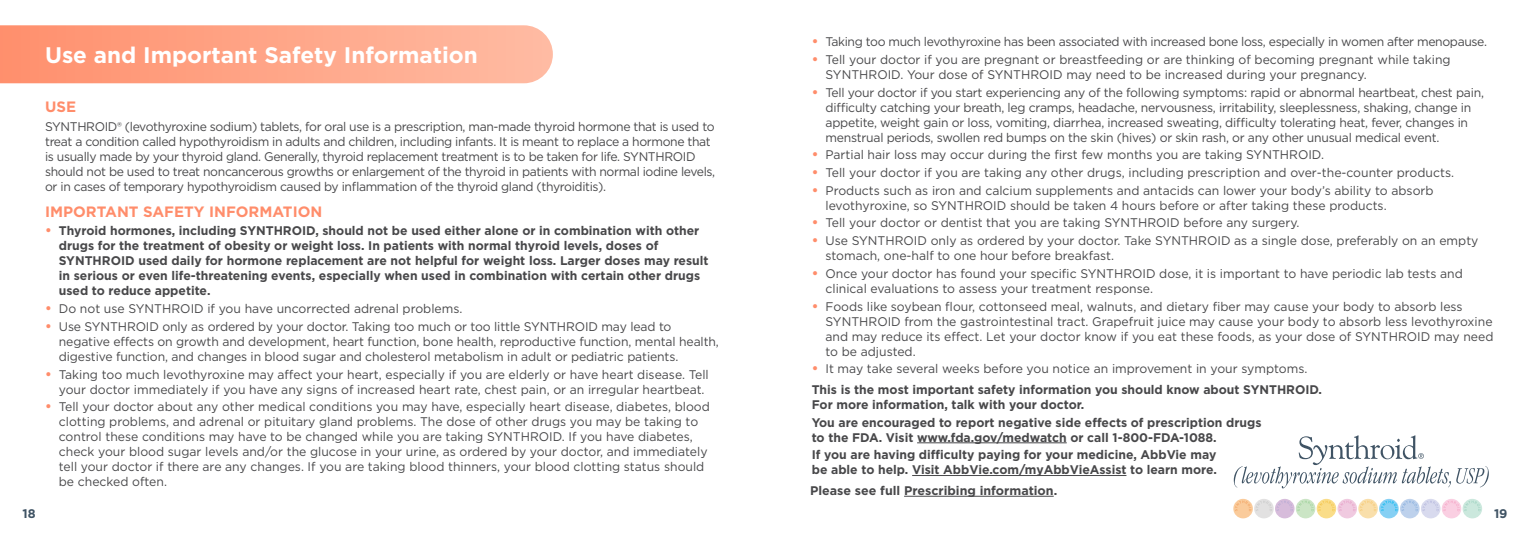
<style>
.page{position:relative;width:1530px;height:540px;background:#fff}
.page>*{position:absolute;margin:0;border:0;box-sizing:border-box;transform-origin:0 0}
.t1{font:700 22.5px "Gotham";color:#fff}
.t2{font:700 15px "Gotham";color:#ff8d6b}
.t3{font:12.5px/15px "Gotham";letter-spacing:-.01em;color:#48484a}
.t4{font:700 12.5px/15px "Gotham";color:#48484a}
.t5{font:12.5px/15px "Gotham";letter-spacing:-.03em;color:#48484a}
.t6{font:700 12.5px "Gotham";color:#3f5364}
.s1{font-size:13.75px;color:#ff8d6b}
.s2{font-weight:700;font-size:13.75px;color:#ff8d6b}
.s3{font-weight:400}
</style>
<div class="page">
<div style="left:1233px;top:499px;width:20px;height:19px;background:#facb9b;border-radius:50%"></div>
<div style="left:1254px;top:499px;width:20px;height:19px;background:#e2e1e1;border-radius:50%"></div>
<div style="left:1275px;top:499px;width:20px;height:19px;background:#d7bcdb;border-radius:50%"></div>
<div style="left:1296px;top:499px;width:19px;height:19px;background:#cbe5c5;border-radius:50%"></div>
<div style="left:1317px;top:499px;width:19px;height:19px;background:#fadd89;border-radius:50%"></div>
<div style="left:1337px;top:499px;width:20px;height:19px;background:#f0cae0;border-radius:50%"></div>
<div style="left:1358px;top:499px;width:20px;height:19px;background:#f9dfab;border-radius:50%"></div>
<div style="left:1379px;top:499px;width:20px;height:19px;background:#86d0f4;border-radius:50%"></div>
<div style="left:1400px;top:499px;width:20px;height:19px;background:#bdd1ec;border-radius:50%"></div>
<div style="left:1421px;top:499px;width:19px;height:19px;background:#d8daee;border-radius:50%"></div>
<div style="left:1442px;top:499px;width:19px;height:19px;background:#facfe2;border-radius:50%"></div>
<div style="left:1463px;top:499px;width:19px;height:19px;background:#cbe8dd;border-radius:50%"></div>
<svg style="left:1235px;top:501px;width:246px;height:10px"></svg>
<svg style="left:1234px;top:435px;width:255px;height:53px"></svg>
<svg style="left:0;top:25px;width:553px;height:58px;background:#ffa689"></svg>
<hr style="left:917px;top:443px;width:150px;height:1px;background:#48484a">
<hr style="left:912px;top:475px;width:214px;height:1px;background:#48484a">
<hr style="left:904px;top:496px;width:150px;height:1px;background:#48484a">
<h1 class="t1" style="left:45px;top:40px;width:434px">Use and Important Safety Information</h1>
<p class="t2" style="left:45px;top:97px;width:32px">USE</p>
<p class="t5" style="left:45px;top:118px;width:672px">SYNTHROID® (levothyroxine sodium) tablets, for oral use is a prescription, man-made thyroid hormone that is used to treat a condition called hypothyroidism in adults and children, including infants. It is meant to replace a hormone that is usually made by your thyroid gland. Generally, thyroid replacement treatment is to be taken for life. SYNTHROID should not be used to treat noncancerous growths or enlargement of the thyroid in patients with normal iodine levels, or in cases of temporary hypothyroidism caused by inflammation of the thyroid gland (thyroiditis).</p>
<p class="t2" style="left:45px;top:202px;width:279px">IMPORTANT SAFETY INFORMATION</p>
<p class="t4" style="left:59px;top:223px;width:651px;text-indent:-14px"><span class="s1">•</span> Thyroid hormones, including SYNTHROID, should not be used either alone or in combination with other drugs for the treatment of obesity or weight loss. In patients with normal thyroid levels, doses of SYNTHROID used daily for hormone replacement are not helpful for weight loss. Larger doses may result in serious or even life-threatening events, especially when used in combination with certain other drugs used to reduce appetite.</p>
<p class="t3" style="left:45px;top:301px;width:419px"><span class="s2">•</span> Do not use SYNTHROID if you have uncorrected adrenal problems.</p>
<p class="t3" style="left:59px;top:319px;width:662px;text-indent:-14px"><span class="s2">•</span> Use SYNTHROID only as ordered by your doctor. Taking too much or too little SYNTHROID may lead to negative effects on growth and development, heart function, bone health, reproductive function, mental health, digestive function, and changes in blood sugar and cholesterol metabolism in adult or pediatric patients.</p>
<p class="t3" style="left:59px;top:366px;width:651px;text-indent:-14px"><span class="s2">•</span> Taking too much levothyroxine may affect your heart, especially if you are elderly or have heart disease. Tell your doctor immediately if you have any signs of increased heart rate, chest pain, or an irregular heartbeat.</p>
<p class="t3" style="left:59px;top:399px;width:653px;text-indent:-14px"><span class="s2">•</span> Tell your doctor about any other medical conditions you may have, especially heart disease, diabetes, blood clotting problems, and adrenal or pituitary gland problems. The dose of other drugs you may be taking to control these conditions may have to be changed while you are taking SYNTHROID. If you have diabetes, check your blood sugar levels and/or the glucose in your urine, as ordered by your doctor, and immediately tell your doctor if there are any changes. If you are taking blood thinners, your blood clotting status should be checked often.</p>
<p class="t5" style="left:812px;top:34px;width:677px"><span class="s2">•</span> Taking too much levothyroxine has been associated with increased bone loss, especially in women after menopause.</p>
<p class="t3" style="left:826px;top:52px;width:627px;text-indent:-14px"><span class="s2">•</span> Tell your doctor if you are pregnant or breastfeeding or are thinking of becoming pregnant while taking<br>SYNTHROID. Your dose of SYNTHROID may need to be increased during your pregnancy.</p>
<p class="t3" style="left:826px;top:84px;width:660px;text-indent:-14px"><span class="s2">•</span> Tell your doctor if you start experiencing any of the following symptoms: rapid or abnormal heartbeat, chest pain, difficulty catching your breath, leg cramps, headache, nervousness, irritability, sleeplessness, shaking, change in appetite, weight gain or loss, vomiting, diarrhea, increased sweating, difficulty tolerating heat, fever, changes in menstrual periods, swollen red bumps on the skin (hives) or skin rash, or any other unusual medical event.</p>
<p class="t3" style="left:812px;top:147px;width:514px"><span class="s2">•</span> Partial hair loss may occur during the first few months you are taking SYNTHROID.</p>
<p class="t3" style="left:812px;top:165px;width:644px"><span class="s2">•</span> Tell your doctor if you are taking any other drugs, including prescription and over-the-counter products.</p>
<p class="t3" style="left:826px;top:183px;width:610px;text-indent:-14px"><span class="s2">•</span> Products such as iron and calcium supplements and antacids can lower your body’s ability to absorb levothyroxine, so SYNTHROID should be taken 4 hours before or after taking these products.</p>
<p class="t3" style="left:812px;top:215px;width:489px"><span class="s2">•</span> Tell your doctor or dentist that you are taking SYNTHROID before any surgery.</p>
<p class="t3" style="left:826px;top:233px;width:655px;text-indent:-14px"><span class="s2">•</span> Use SYNTHROID only as ordered by your doctor. Take SYNTHROID as a single dose, preferably on an empty stomach, one-half to one hour before breakfast.</p>
<p class="t3" style="left:826px;top:266px;width:639px;text-indent:-14px"><span class="s2">•</span> Once your doctor has found your specific SYNTHROID dose, it is important to have periodic lab tests and clinical evaluations to assess your treatment response.</p>
<p class="t3" style="left:826px;top:298px;width:669px;text-indent:-14px"><span class="s2">•</span> Foods like soybean flour, cottonseed meal, walnuts, and dietary fiber may cause your body to absorb less SYNTHROID from the gastrointestinal tract. Grapefruit juice may cause your body to absorb less levothyroxine and may reduce its effect. Let your doctor know if you eat these foods, as your dose of SYNTHROID may need to be adjusted.</p>
<p class="t4" style="left:812px;top:358px;width:512px;line-height:20.6px"><span class="s1">•</span> <span class="s3">It may take several weeks before you notice an improvement in your symptoms.<br></span>This is the most important safety information you should know about SYNTHROID.</p>
<p class="t4" style="left:812px;top:396px;width:451px;line-height:17.8px">For more information, talk with your doctor.<br>You are encouraged to report negative side effects of prescription drugs</p>
<p class="t4" style="left:812px;top:428px;width:407px;line-height:17.8px">to the FDA. Visit www.fda.gov/medwatch or call 1-800-FDA-1088.<br>If you are having difficulty paying for your medicine, AbbVie may</p>
<p class="t4" style="left:810px;top:459px;width:409px;line-height:20.8px">be able to help. Visit AbbVie.com/myAbbVieAssist to learn more.<br>Please see full Prescribing information.</p>
<p class="t6" style="left:22px;top:505px;width:15px">18</p>
<p class="t6" style="left:1494px;top:505px;width:15px">19</p>
</div>
